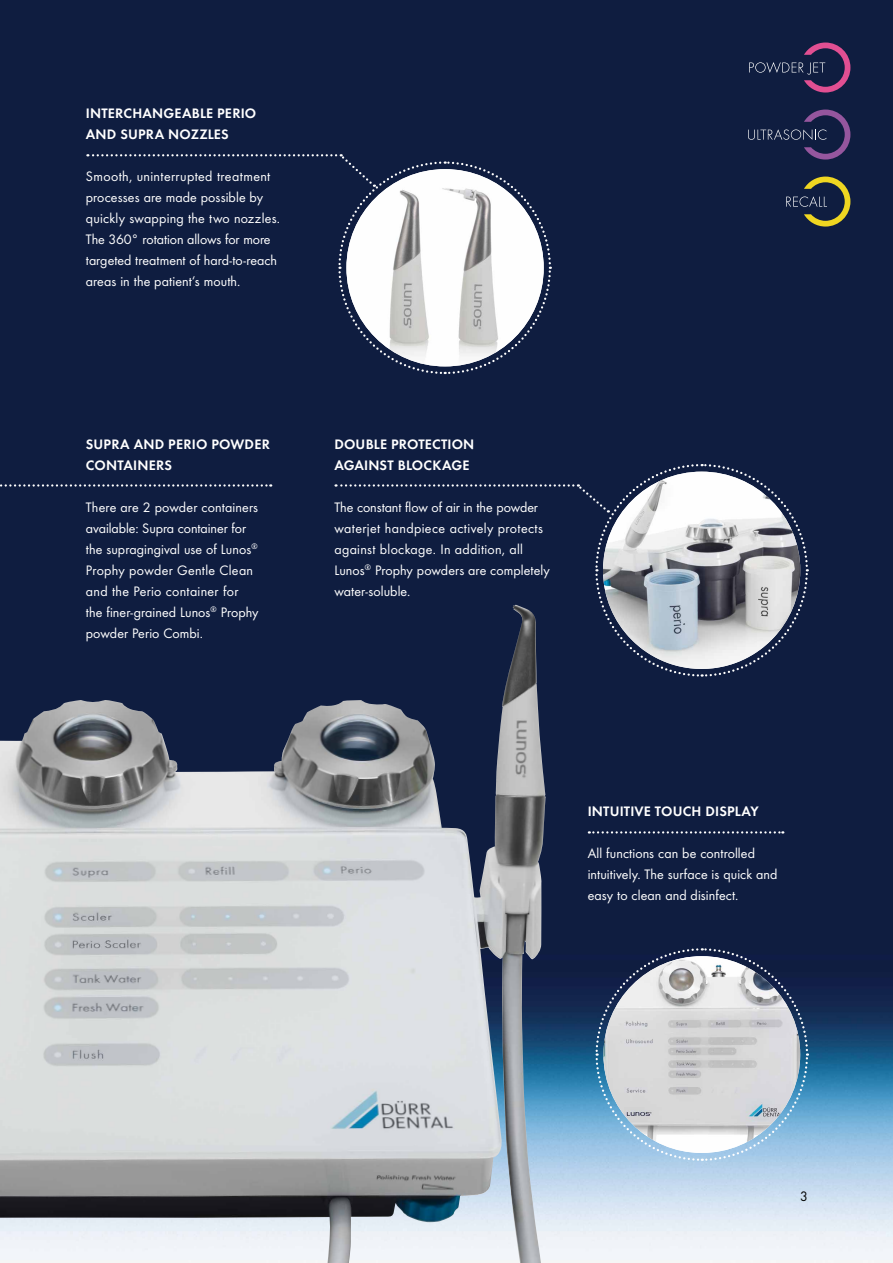
<style>
.page{position:relative;width:893px;height:1263px;background:#fff}
.page>*{position:absolute;margin:0;border:0;box-sizing:border-box;transform-origin:0 0}
.t1{font:14.25px/21px "Futura Boo";letter-spacing:.01em;color:#fff}
.t2{font:14.25px/21px "Futura Dem";letter-spacing:.015em;color:#fff}
.t3{font:14.25px "Futura Boo";color:#000}
</style>
<div class="page">
<img style="left:0;top:0;width:893px;height:1263px">
<img style="left:0;top:605px;width:524px;height:658px">
<svg style="left:594px;top:947px;width:215px;height:215px;background:#507195"></svg>
<img style="left:603px;top:956px;width:197px;height:197px;border-radius:98px">
<svg style="left:87px;top:154px;width:465px;height:221px"></svg>
<svg style="left:0;top:484px;width:271px;height:3px"></svg>
<svg style="left:336px;top:463px;width:473px;height:215px;background:#47516a"></svg>
<svg style="left:589px;top:831px;width:194px;height:2px"></svg>
<svg style="left:749px;top:43px;width:101px;height:50px;background:#30294f"></svg>
<svg style="left:748px;top:110px;width:102px;height:50px;background:#262a51"></svg>
<svg style="left:786px;top:177px;width:64px;height:50px;background:#41473e"></svg>
<p class="t2" style="left:86px;top:102px;width:172px">INTERCHANGEABLE PERIO<br>AND SUPRA NOZZLES</p>
<p class="t1" style="left:86px;top:165px;width:196px">Smooth, uninterrupted treatment processes are made possible by quickly swapping the two nozzles.<br>The 360° rotation allows for more targeted treatment of hard-to-reach areas in the patient‘s mouth.</p>
<p class="t2" style="left:86px;top:432px;width:186px">SUPRA AND PERIO POWDER<br>CONTAINERS</p>
<p class="t1" style="left:86px;top:496px;width:174px">There are 2 powder containers available: Supra container for the supragingival use of Lunos<sup>®<br></sup>Prophy powder Gentle Clean and the Perio container for<br>the finer-grained Lunos<sup>®</sup> Prophy powder Perio Combi.</p>
<p class="t2" style="left:334px;top:432px;width:141px">DOUBLE PROTECTION<br>AGAINST BLOCKAGE</p>
<p class="t1" style="left:334px;top:496px;width:217px">The constant flow of air in the powder waterjet handpiece actively protects against blockage. In addition, all Lunos<sup>®</sup> Prophy powders are completely water-soluble.</p>
<p class="t2" style="left:588px;top:799px;width:173px">INTUITIVE TOUCH DISPLAY</p>
<p class="t1" style="left:588px;top:842px;width:191px">All functions can be controlled intuitively. The surface is quick and easy to clean and disinfect.</p>
<p class="t3" style="left:800px;top:1186px;width:9px">3</p>
</div>
